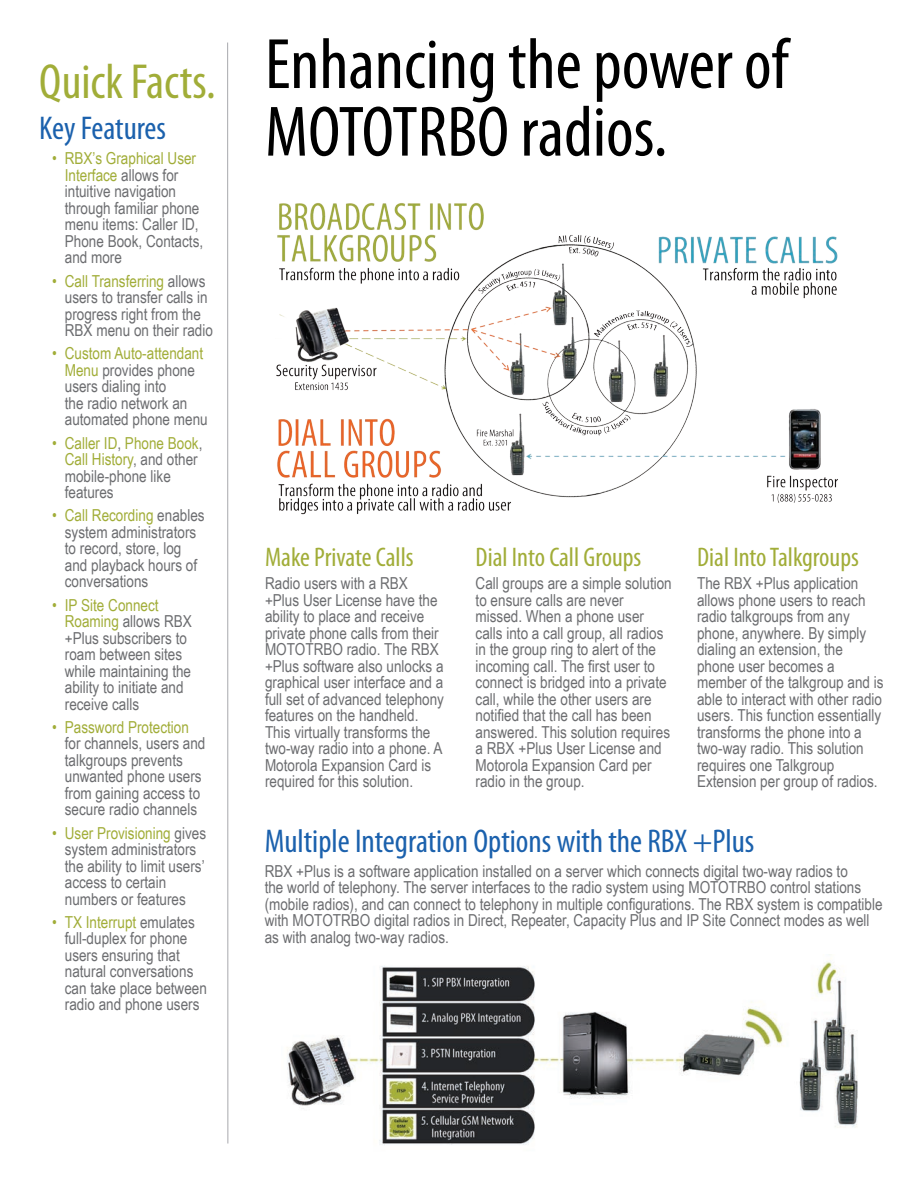
<style>
.page{position:relative;width:918px;height:1188px;background:#fff}
.page>*{position:absolute;margin:0;border:0;box-sizing:border-box;transform-origin:0 0}
.t1{font:condensed 72px/67.7px "Myriad Pro";color:#000}
.t2{font:condensed 49.5px "Myriad Pro";color:#a1ad38}
.t3{font:condensed 33px "Myriad Pro";color:#1b61ad}
.t4{font:condensed 27px "Myriad Pro";color:#a1ad38}
.t5{font:16.5px/16.5px "Arial Narrow";color:#6c6d70}
.t6{font:16.5px "Arial Narrow";color:#a1ad38}
.s1{color:#a1ad38}
</style>
<div class="page">
<hr style="left:227px;top:43px;width:1px;height:1101px;background:#a8a9ad">
<img style="left:287px;top:962px;width:571px;height:183px">
<img style="left:276px;top:202px;width:562px;height:313px">
<h2 class="t2" style="left:39px;top:52px;width:178px">Quick Facts.</h2>
<h3 class="t3" style="left:39px;top:108px;width:128px">Key Features</h3>
<p class="t5" style="left:65px;top:150px;width:140px;text-indent:-13px"><span class="s1">• RBX’s Graphical User<br>Interface</span> allows for intuitive navigation through familiar phone menu items: Caller ID,<br>Phone Book, Contacts, and more</p>
<p class="t5" style="left:65px;top:272px;width:150px;text-indent:-13px"><span class="s1">• Call Transferring</span> allows users to transfer calls in progress right from the<br>RBX menu on their radio</p>
<p class="t5" style="left:65px;top:345px;width:144px;text-indent:-13px"><span class="s1">• Custom Auto-attendant<br>Menu</span> provides phone users dialing into<br>the radio network an automated phone menu</p>
<p class="t5" style="left:65px;top:434px;width:139px;text-indent:-13px"><span class="s1">• Caller ID</span>, <span class="s1">Phone Book</span>,<br><span class="s1">Call History</span>, and other mobile-phone like features</p>
<p class="t5" style="left:65px;top:507px;width:141px;text-indent:-13px"><span class="s1">• Call Recording</span> enables system administrators to record, store, log and playback hours of conversations</p>
<p class="t5" style="left:65px;top:596px;width:129px;text-indent:-13px"><span class="s1">• IP Site Connect<br>Roaming</span> allows RBX +Plus subscribers to roam between sites while maintaining the ability to initiate and receive calls</p>
<p class="t6" style="left:52px;top:715px;width:138px">• Password Protection</p>
<p class="t5" style="left:65px;top:735px;width:142px">for channels, users and talkgroups prevents unwanted phone users from gaining access to secure radio channels</p>
<p class="t5" style="left:65px;top:824px;width:143px;text-indent:-13px"><span class="s1">• User Provisioning</span> gives system administrators the ability to limit users’ access to certain numbers or features</p>
<p class="t5" style="left:65px;top:913px;width:144px;text-indent:-13px"><span class="s1">• TX Interrupt</span> emulates full-duplex for phone users ensuring that natural conversations can take place between radio and phone users</p>
<h1 class="t1" style="left:265px;top:30px;width:524px">Enhancing the power of<br>MOTOTR</h1>
<h1 class="t1" style="left:447px;top:97px;width:222px">BO radios.</h1>
<h3 class="t4" style="left:265px;top:541px;width:150px">Make Private Calls</h3>
<p class="t5" style="left:265px;top:574px;width:181px">Radio users with a RBX +Plus User License have the ability to place and receive private phone calls from their<br>MOTOTRBO radio. The RBX +Plus software also unlocks a graphical user interface and a full set of advanced telephony features on the handheld.<br>This virtually transforms the two-way radio into a phone. A<br>Motorola Expansion Card is required for this solution.</p>
<h3 class="t4" style="left:476px;top:541px;width:167px">Dial Into Call Groups</h3>
<p class="t5" style="left:476px;top:574px;width:198px">Call groups are a simple solution to ensure calls are never missed. When a phone user calls into a call group, all radios in the group ring to alert of the incoming call. The first user to connect is bridged into a private call, while the other users are notified that the call has been answered. This solution requires a RBX +Plus User License and<br>Motorola Expansion Card per radio in the group.</p>
<h3 class="t4" style="left:697px;top:541px;width:163px">Dial Into Talkgroups</h3>
<p class="t5" style="left:697px;top:574px;width:188px">The RBX +Plus application allows phone users to reach radio talkgroups from any phone, anywhere. By simply dialing an extension, the phone user becomes a member of the talkgroup and is able to interact with other radio users. This function essentially transforms the phone into a two-way radio. This solution requires one Talkgroup<br>Extension per group of radios.</p>
<h3 class="t3" style="left:265px;top:821px;width:491px">Multiple Integration Options with the RBX +Plus</h3>
<p class="t5" style="left:265px;top:862px;width:620px">RBX +Plus is a software application installed on a server which connects digital two-way radios to<br>the world of telephony. The server interfaces to the radio system using MOTOTRBO control stations (mobile radios), and can connect to telephony in multiple configurations. The RBX system is compatible with MOTOTRBO digital radios in Direct, Repeater, Capacity Plus and IP Site Connect modes as well as with analog two-way radios.</p>
</div>
